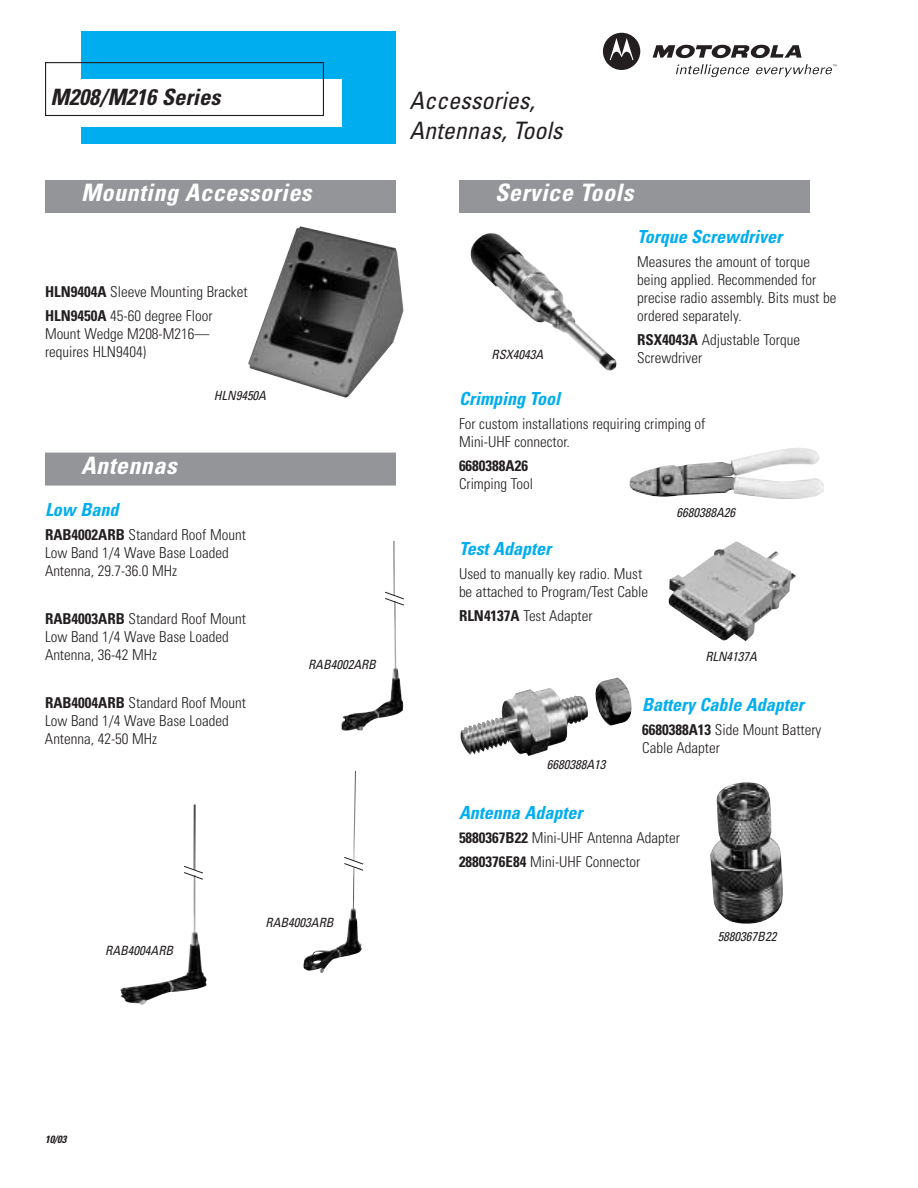
<style>
.page{position:relative;width:918px;height:1188px;background:#fff}
.page>*{position:absolute;margin:0;border:0;box-sizing:border-box;transform-origin:0 0}
.t1{font:italic 700 condensed 24px "Univers";letter-spacing:.02em;color:#fff}
.t2{font:italic condensed 24px/30px "Univers";color:#231f20}
.t3{font:italic 700 condensed 22.5px "Univers";color:#231f20}
.t4{font:italic 700 condensed 18px "Univers";color:#00aeef}
.t5{font:300 condensed 15px/18px "Univers";color:#231f20}
.t6{font:700 condensed 15px "Univers";color:#231f20}
.t7{font:italic condensed 12.75px "Univers";color:#231f20}
.t8{font:italic 700 condensed 10.5px "Univers";color:#231f20}
.s1{font-weight:700}
</style>
<div class="page">
<div style="left:81px;top:32px;width:315px;height:112px;background:#00aeef"></div>
<svg style="left:603px;top:33px;width:37px;height:37px"></svg>
<svg style="left:653px;top:45px;width:183px;height:32px"></svg>
<div style="left:45px;top:79px;width:297px;height:48px;background:#fff"></div>
<div style="left:45px;top:62px;width:279px;height:54px;border:1px solid #231f20"></div>
<div style="left:45px;top:180px;width:351px;height:33px;background:#939598"></div>
<div style="left:45px;top:453px;width:351px;height:33px;background:#939598"></div>
<div style="left:459px;top:180px;width:351px;height:33px;background:#939598"></div>
<img style="left:248px;top:226px;width:156px;height:172px">
<img style="left:304px;top:871px;width:58px;height:102px">
<img style="left:120px;top:880px;width:87px;height:125px">
<div style="left:94px;top:941px;width:91px;height:21px;background:#fff"></div>
<img style="left:193px;top:805px;width:3px;height:60px">
<svg style="left:184px;top:865px;width:19px;height:15px"></svg>
<img style="left:353px;top:771px;width:3px;height:85px">
<svg style="left:344px;top:856px;width:20px;height:15px"></svg>
<img style="left:341px;top:606px;width:62px;height:125px">
<div style="left:294px;top:655px;width:97px;height:21px;background:#fff"></div>
<img style="left:393px;top:541px;width:2px;height:50px">
<svg style="left:385px;top:591px;width:19px;height:15px"></svg>
<img style="left:471px;top:233px;width:146px;height:138px">
<img style="left:630px;top:448px;width:194px;height:51px">
<img style="left:461px;top:678px;width:171px;height:78px">
<img style="left:710px;top:782px;width:73px;height:142px">
<div style="left:476px;top:346px;width:84px;height:21px;background:#fff"></div>
<img style="left:669px;top:542px;width:127px;height:99px">
<h2 class="t3" style="left:51px;top:89px;width:171px">M208/M216 Series</h2>
<h1 class="t1" style="left:81px;top:184px;width:232px">Mounting Accessories</h1>
<p class="t5" style="left:45px;top:281px;width:204px;line-height:24px"><span class="s1">HLN9404A</span> Sleeve Mounting Bracket<br><span class="s1">HLN9450A</span> 45-60 degree Floor</p>
<p class="t5" style="left:45px;top:326px;width:166px">Mount Wedge M208-M216— requires HLN9404)</p>
<p class="t7" style="left:214px;top:391px;width:54px">HLN9450A</p>
<h1 class="t1" style="left:81px;top:456px;width:97px">Antennas</h1>
<p class="t4" style="left:45px;top:503px;width:75px">Low Band</p>
<p class="t5" style="left:45px;top:527px;width:202px"><span class="s1">RAB4002ARB</span> Standard Roof Mount<br>Low Band 1/4 Wave Base Loaded<br>Antenna, 29.7-36.0 MHz</p>
<p class="t5" style="left:45px;top:611px;width:202px"><span class="s1">RAB4003ARB</span> Standard Roof Mount<br>Low Band 1/4 Wave Base Loaded<br>Antenna, 36-42 MHz</p>
<p class="t5" style="left:45px;top:695px;width:202px"><span class="s1">RAB4004ARB</span> Standard Roof Mount<br>Low Band 1/4 Wave Base Loaded<br>Antenna, 42-50 MHz</p>
<p class="t7" style="left:308px;top:660px;width:69px">RAB4002ARB</p>
<p class="t7" style="left:105px;top:945px;width:69px">RAB4004ARB</p>
<p class="t7" style="left:266px;top:918px;width:69px">RAB4003ARB</p>
<h1 class="t2" style="left:410px;top:88px;width:154px">Accessories,<br>Antennas, Tools</h1>
<h1 class="t1" style="left:495px;top:184px;width:140px">Service Tools</h1>
<p class="t7" style="left:492px;top:350px;width:53px">RSX4043A</p>
<p class="t4" style="left:637px;top:230px;width:147px">Torque Screwdriver</p>
<p class="t5" style="left:637px;top:254px;width:201px">Measures the amount of torque being applied. Recommended for precise radio assembly. Bits must be ordered separately.</p>
<p class="t5" style="left:637px;top:332px;width:164px"><span class="s1">RSX4043A</span> Adjustable Torque<br>Screwdriver</p>
<p class="t4" style="left:459px;top:392px;width:103px">Crimping Tool</p>
<p class="t5" style="left:459px;top:416px;width:248px">For custom installations requiring crimping of<br>Mini-UHF connector.</p>
<p class="t6" style="left:459px;top:460px;width:71px">6680388A26</p>
<p class="t5" style="left:459px;top:476px;width:76px">Crimping Tool</p>
<p class="t4" style="left:459px;top:542px;width:94px">Test Adapter</p>
<p class="t5" style="left:459px;top:566px;width:191px">Used to manually key radio. Must be attached to Program/Test Cable</p>
<p class="t5" style="left:459px;top:608px;width:135px"><span class="s1">RLN4137A</span> Test Adapter</p>
<p class="t7" style="left:677px;top:507px;width:60px">6680388A26</p>
<p class="t7" style="left:705px;top:651px;width:53px">RLN4137A</p>
<p class="t7" style="left:547px;top:760px;width:60px">6680388A13</p>
<p class="t4" style="left:642px;top:698px;width:163px">Battery Cable Adapter</p>
<p class="t5" style="left:642px;top:722px;width:181px"><span class="s1">6680388A13</span> Side Mount Battery<br>Cable Adapter</p>
<p class="t4" style="left:459px;top:806px;width:125px">Antenna Adapter</p>
<p class="t5" style="left:459px;top:827px;width:222px;line-height:24px"><span class="s1">5880367B22</span> Mini-UHF Antenna Adapter<br><span class="s1">2880376E84</span> Mini-UHF Connector</p>
<p class="t7" style="left:718px;top:931px;width:60px">5880367B22</p>
<p class="t8" style="left:45px;top:1135px;width:23px">10/03</p>
</div>
